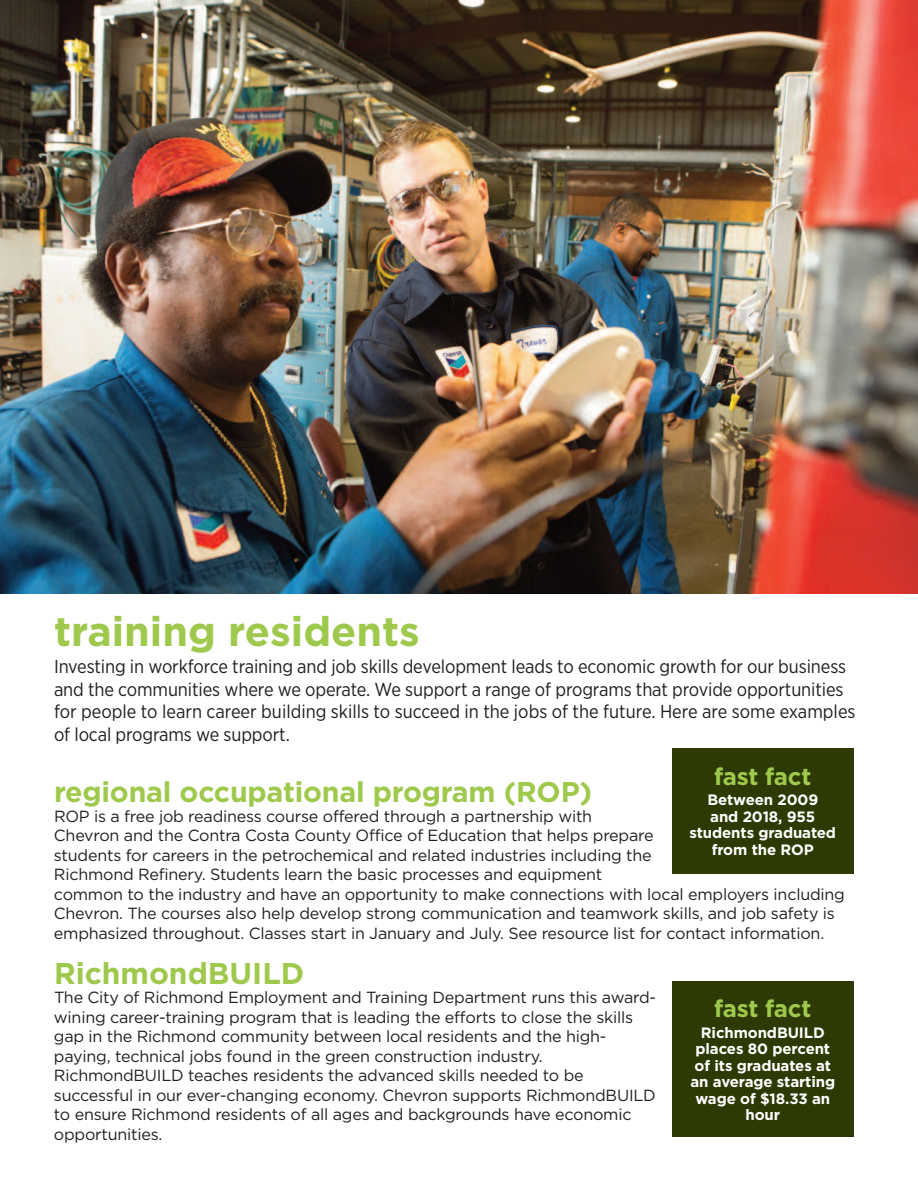
<style>
.page{position:relative;width:918px;height:1188px;background:#fff}
.page>*{position:absolute;margin:0;border:0;box-sizing:border-box;transform-origin:0 0}
.t1{font:700 41.25px "Gotham";color:#9fc94c}
.t2{font:700 30px "Gotham";color:#9fc94c}
.t3{font:700 28.5px "Gotham";letter-spacing:-.005em;color:#9fc94c}
.t4{font:700 24px "Gotham";letter-spacing:-.01em;color:#9fc94c}
.t5{font:18.75px/22.5px "Gotham Narrow";letter-spacing:-.005em;color:#231f20}
.t6{font:16.2px/19.5px "Gotham";letter-spacing:-.015em;color:#231f20}
.t7{font:700 15px/16.5px "Gotham";letter-spacing:-.005em;color:#fff;text-align:center}
</style>
<div class="page">
<img style="left:0;top:0;width:918px;height:594px">
<div style="left:672px;top:749px;width:182px;height:125px;background:#2d3a03"></div>
<div style="left:672px;top:981px;width:182px;height:156px;background:#2d3a03"></div>
<h1 class="t1" style="left:54px;top:608px;width:368px">training residents</h1>
<p class="t5" style="left:54px;top:657px;width:803px">Investing in workforce training and job skills development leads to economic growth for our business and the communities where we operate. We support a range of programs that provide opportunities for people to learn career building skills to succeed in the jobs of the future. Here are some examples of local programs we support.</p>
<h3 class="t4" style="left:714px;top:763px;width:99px">fast fact</h3>
<p class="t7" style="left:690px;top:792px;width:148px">Between 2009<br>and 2018, 955 students graduated from the ROP</p>
<h3 class="t3" style="left:54px;top:776px;width:540px">regional occupational program (ROP)</h3>
<p class="t6" style="left:54px;top:807px;width:793px">ROP is a free job readiness course offered through a partnership with<br>Chevron and the Contra Costa County Office of Education that helps prepare<br>students for careers in the petrochemical and related industries including the<br>Richmond Refinery. Students learn the basic processes and equipment<br>common to the industry and have an opportunity to make connections with local employers including Chevron. The courses also help develop strong communication and teamwork skills, and job safety is emphasized throughout. Classes start in January and July. See resource list for contact information.</p>
<h2 class="t2" style="left:54px;top:956px;width:252px">RichmondBUILD</h2>
<p class="t6" style="left:54px;top:988px;width:604px">The City of Richmond Employment and Training Department runs this award&shy;wining career-training program that is leading the efforts to close the skills gap in the Richmond community between local residents and the high&shy;paying, technical jobs found in the green construction industry.<br>RichmondBUILD teaches residents the advanced skills needed to be successful in our ever-changing economy. Chevron supports RichmondBUILD to ensure Richmond residents of all ages and backgrounds have economic opportunities.</p>
<h3 class="t4" style="left:714px;top:995px;width:99px">fast fact</h3>
<p class="t7" style="left:691px;top:1024px;width:146px">RichmondBUILD places 80 percent of its graduates at an average starting wage of $18.33 an hour</p>
</div>
